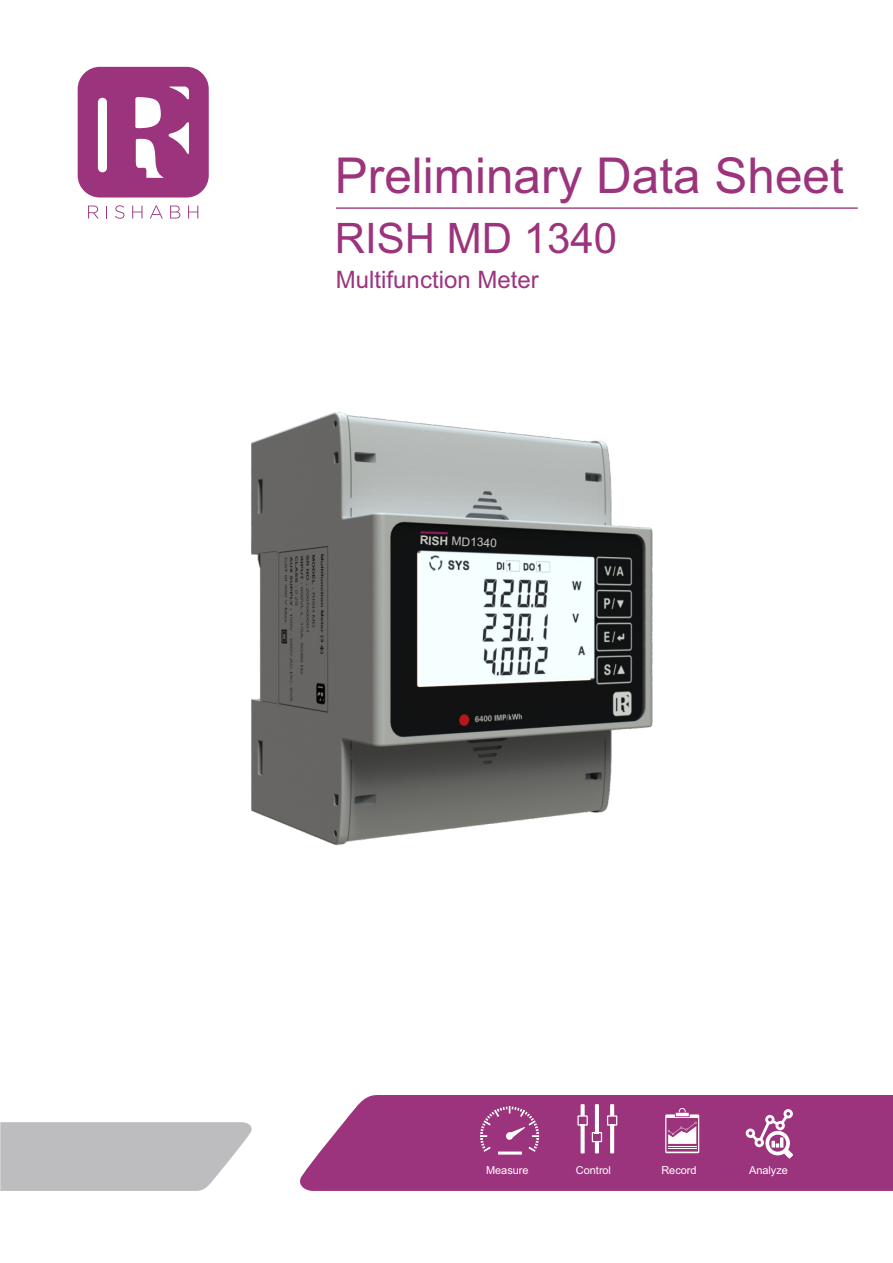
<style>
.page{position:relative;width:893px;height:1263px;background:#fff}
.page>*{position:absolute;margin:0;border:0;box-sizing:border-box;transform-origin:0 0}
.t1{font:49.5px "Arial";color:#9c337d}
.t2{font:42px "Arial";color:#9c337d}
.t3{font:24px "Arial";color:#9c337d}
.t4{font:12px "Arial";color:#c2c7bf}
.t5{font:10.95px "Arial";color:#fff}
.s1{font-weight:700}
</style>
<div class="page">
<svg style="left:78px;top:67px;width:131px;height:130px"></svg>
<svg style="left:88px;top:206px;width:11px;height:12px"></svg>
<svg style="left:106px;top:206px;width:1px;height:12px"></svg>
<svg style="left:115px;top:205px;width:9px;height:14px"></svg>
<svg style="left:132px;top:206px;width:10px;height:12px"></svg>
<svg style="left:150px;top:205px;width:13px;height:13px"></svg>
<svg style="left:170px;top:206px;width:10px;height:12px"></svg>
<svg style="left:188px;top:206px;width:10px;height:12px"></svg>
<svg style="left:300px;top:1095px;width:593px;height:96px;background:#a13e84"></svg>
<svg style="left:0;top:1122px;width:252px;height:69px;background:#c2c2c4"></svg>
<svg style="left:665px;top:1108px;width:34px;height:45px"></svg>
<svg style="left:746px;top:1109px;width:47px;height:49px"></svg>
<svg style="left:577px;top:1104px;width:40px;height:49px"></svg>
<hr style="left:498px;top:1151px;width:24px;height:3px;background:#fff">
<svg style="left:480px;top:1106px;width:59px;height:46px;background:#a84d8d"></svg>
<hr style="left:336px;top:207px;width:522px;height:2px;background:#9c337d">
<img style="left:251px;top:412px;width:402px;height:434px">
<div style="left:415px;top:532px;width:75px;height:16px;background:#121212"></div>
<svg style="left:418px;top:530px;width:32px;height:5px"></svg>
<div style="left:311px;top:629px;width:7px;height:22px;background:#666663"></div>
<h1 class="t1" style="left:335px;top:157px;width:510px">Preliminary Data Sheet</h1>
<h2 class="t2" style="left:335px;top:223px;width:284px">RISH MD 1340</h2>
<h3 class="t3" style="left:336px;top:270px;width:204px">Multifunction Meter</h3>
<p class="t4" style="left:420px;top:535px;width:79px;rotate:2deg"><span class="s1">RISH</span> MD1340</p>
<p class="t5" style="left:486px;top:1166px;width:44px">Measure</p>
<p class="t5" style="left:576px;top:1166px;width:37px">Control</p>
<p class="t5" style="left:661px;top:1165px;width:36px">Record</p>
<p class="t5" style="left:749px;top:1166px;width:40px">Analyze</p>
</div>
